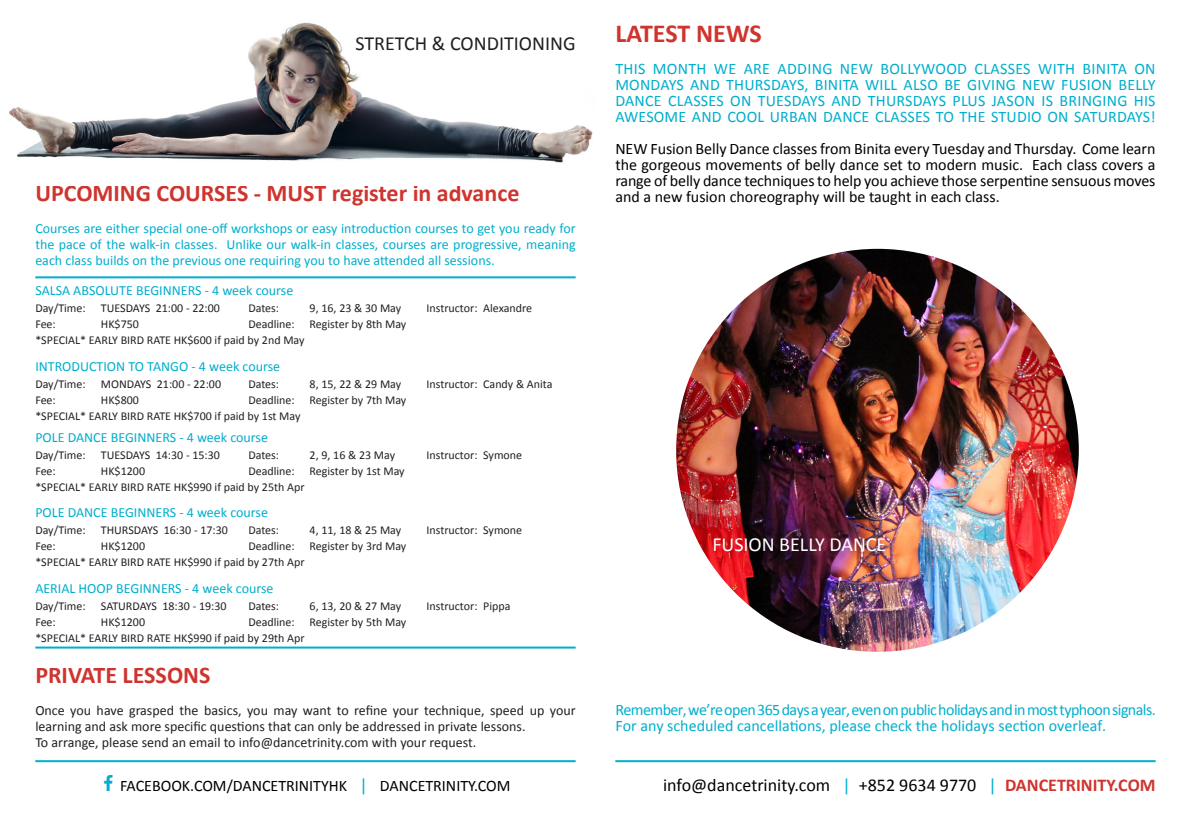
<style>
.page{position:relative;width:1191px;height:840px;background:#fff}
.page>*{position:absolute;margin:0;border:0;box-sizing:border-box;transform-origin:0 0}
.t1{font:700 26px "Calibri";color:#cf342e}
.t2{font:700 24px "Calibri";color:#cf342e}
.t3{font:20px "Calibri";color:#231f20}
.t4{font:20px "Calibri";color:#fff}
.t5{font:18px "Calibri";color:#000}
.t6{font:16px/16px "Calibri";color:#000;text-align:justify}
.t7{font:16px/16px "Calibri";color:#00aecd;text-align:justify}
.t8{font:16px/16px "Calibri";letter-spacing:-.035em;color:#00aecd}
.t9{font:14px/16px "Calibri";color:#00aecd;text-align:justify}
.t10{font:14px/16px "Calibri";color:#231f20}
.t11{font:12px/15.8px "Calibri";color:#231f20}
.s1{font-size:18px;color:#00aecd}
.s2{color:#00aecd}
.s3{font-weight:700;color:#cf342e}
</style>
<div class="page">
<img style="left:676px;top:249px;width:402px;height:402px;border-radius:201px">
<hr style="left:35px;top:276px;width:540px;height:2px;background:#00aecd">
<hr style="left:35px;top:759px;width:540px;height:2px;background:#00aecd">
<hr style="left:615px;top:759px;width:540px;height:2px;background:#00aecd">
<hr style="left:35px;top:646px;width:540px;height:2px;background:#00aecd">
<img style="left:9px;top:22px;width:584px;height:141px">
<h3 class="t3" style="left:355px;top:31px;width:222px">STRETCH &amp; CONDITIONING</h3>
<h2 class="t2" style="left:35px;top:177px;width:485px">UPCOMING COURSES - MUST register in advance</h2>
<p class="t9" style="left:35px;top:220px;width:542px">Courses are either special one-off workshops or easy introduction courses to get you ready for the pace of the walk-in classes. Unlike our walk-in classes, courses are progressive, meaning each class builds on the previous one requiring you to have attended all sessions.</p>
<p class="t9" style="left:35px;top:282px;width:259px">SALSA ABSOLUTE BEGINNERS - 4 week course</p>
<p class="t11" style="left:35px;top:300px;width:52px">Day/Time:</p>
<p class="t11" style="left:101px;top:300px;width:120px">TUESDAYS 21:00 - 22:00</p>
<p class="t11" style="left:248px;top:300px;width:32px">Dates:</p>
<p class="t11" style="left:310px;top:300px;width:93px">9, 16, 23 &amp; 30 May</p>
<p class="t11" style="left:426px;top:300px;width:107px">Instructor: Alexandre</p>
<p class="t11" style="left:35px;top:316px;width:22px">Fee:</p>
<p class="t11" style="left:101px;top:316px;width:40px">HK$750</p>
<p class="t11" style="left:35px;top:316px;width:372px;text-indent:213px">Deadline: Register by 8th May *SPECIAL* EARLY BIRD RATE HK$600 if paid by 2nd May</p>
<p class="t9" style="left:35px;top:358px;width:246px">INTRODUCTION TO TANGO - 4 week course</p>
<p class="t11" style="left:35px;top:376px;width:52px">Day/Time:</p>
<p class="t11" style="left:101px;top:376px;width:122px">MONDAYS 21:00 - 22:00</p>
<p class="t11" style="left:248px;top:376px;width:32px">Dates:</p>
<p class="t11" style="left:310px;top:376px;width:93px">8, 15, 22 &amp; 29 May</p>
<p class="t11" style="left:426px;top:376px;width:128px">Instructor: Candy &amp; Anita</p>
<p class="t11" style="left:35px;top:391px;width:22px">Fee:</p>
<p class="t11" style="left:101px;top:391px;width:40px">HK$800</p>
<p class="t11" style="left:35px;top:391px;width:372px;text-indent:213px">Deadline: Register by 7th May *SPECIAL* EARLY BIRD RATE HK$700 if paid by 1st May</p>
<p class="t9" style="left:35px;top:429px;width:234px">POLE DANCE BEGINNERS - 4 week course</p>
<p class="t11" style="left:35px;top:447px;width:52px">Day/Time:</p>
<p class="t11" style="left:101px;top:447px;width:120px">TUESDAYS 14:30 - 15:30</p>
<p class="t11" style="left:248px;top:447px;width:32px">Dates:</p>
<p class="t11" style="left:310px;top:447px;width:87px">2, 9, 16 &amp; 23 May</p>
<p class="t11" style="left:426px;top:447px;width:97px">Instructor: Symone</p>
<p class="t11" style="left:35px;top:462px;width:22px">Fee:</p>
<p class="t11" style="left:101px;top:462px;width:46px">HK$1200</p>
<p class="t11" style="left:35px;top:462px;width:371px;text-indent:213px">Deadline: Register by 1st May *SPECIAL* EARLY BIRD RATE HK$990 if paid by 25th Apr</p>
<p class="t9" style="left:35px;top:504px;width:234px">POLE DANCE BEGINNERS - 4 week course</p>
<p class="t11" style="left:35px;top:522px;width:52px">Day/Time:</p>
<p class="t11" style="left:101px;top:522px;width:129px">THURSDAYS 16:30 - 17:30</p>
<p class="t11" style="left:248px;top:522px;width:32px">Dates:</p>
<p class="t11" style="left:310px;top:522px;width:93px">4, 11, 18 &amp; 25 May</p>
<p class="t11" style="left:426px;top:522px;width:97px">Instructor: Symone</p>
<p class="t11" style="left:35px;top:538px;width:22px">Fee:</p>
<p class="t11" style="left:101px;top:538px;width:46px">HK$1200</p>
<p class="t11" style="left:35px;top:538px;width:372px;text-indent:213px">Deadline: Register by 3rd May *SPECIAL* EARLY BIRD RATE HK$990 if paid by 27th Apr</p>
<p class="t9" style="left:35px;top:580px;width:240px">AERIAL HOOP BEGINNERS - 4 week course</p>
<p class="t11" style="left:35px;top:598px;width:52px">Day/Time:</p>
<p class="t11" style="left:101px;top:598px;width:127px">SATURDAYS 18:30 - 19:30</p>
<p class="t11" style="left:248px;top:598px;width:32px">Dates:</p>
<p class="t11" style="left:310px;top:598px;width:93px">6, 13, 20 &amp; 27 May</p>
<p class="t11" style="left:426px;top:598px;width:85px">Instructor: Pippa</p>
<p class="t11" style="left:35px;top:613px;width:22px">Fee:</p>
<p class="t11" style="left:101px;top:613px;width:46px">HK$1200</p>
<p class="t11" style="left:35px;top:613px;width:372px;text-indent:213px">Deadline: Register by 5th May *SPECIAL* EARLY BIRD RATE HK$990 if paid by 29th Apr</p>
<h2 class="t2" style="left:35px;top:659px;width:176px">PRIVATE LESSONS</h2>
<p class="t10" style="left:35px;top:701px;width:542px">Once you have grasped the basics, you may want to refine your technique, speed up your learning and ask more specific questions that can only be addressed in private lessons.<br>To arrange, please send an email to info@dancetrinity.com with your request.</p>
<h1 class="t1" style="left:615px;top:17px;width:148px">LATEST NEWS</h1>
<p class="t7" style="left:615px;top:61px;width:542px">THIS MONTH WE ARE ADDING NEW BOLLYWOOD CLASSES WITH BINITA ON MONDAYS AND THURSDAYS, BINITA WILL ALSO BE GIVING NEW FUSION BELLY DANCE CLASSES ON TUESDAYS AND THURSDAYS PLUS JASON IS BRINGING HIS AWESOME AND COOL URBAN DANCE CLASSES TO THE STUDIO ON SATURDAYS!</p>
<p class="t6" style="left:615px;top:141px;width:542px">NEW Fusion Belly Dance classes from Binita every Tuesday and Thursday. Come learn the gorgeous movements of belly dance set to modern music. Each class covers a range of belly dance techniques to help you achieve those serpentine sensuous moves and a new fusion choreography will be taught in each class.</p>
<h3 class="t4" style="left:712px;top:531px;width:175px">FUSION BELLY DANCE</h3>
<h3 class="t8" style="left:615px;top:701px;width:542px">Remember, we’re open 365 days a year, even on public holidays and in most typhoon signals.<br>For any scheduled cancellations, please check the holidays section overleaf.</h3>
<h3 class="t6" style="left:120px;top:776px;width:392px">FACEBOOK.COM/DANCETRINITYHK <span class="s1">|</span> DANCETRINITY.COM</h3>
<h3 class="t5" style="left:663px;top:772px;width:494px">info@dancetrinity.com <span class="s2">|</span> +852 9634 9770 <span class="s2">|</span> <span class="s3">DANCETRINITY.COM</span></h3>
</div>
